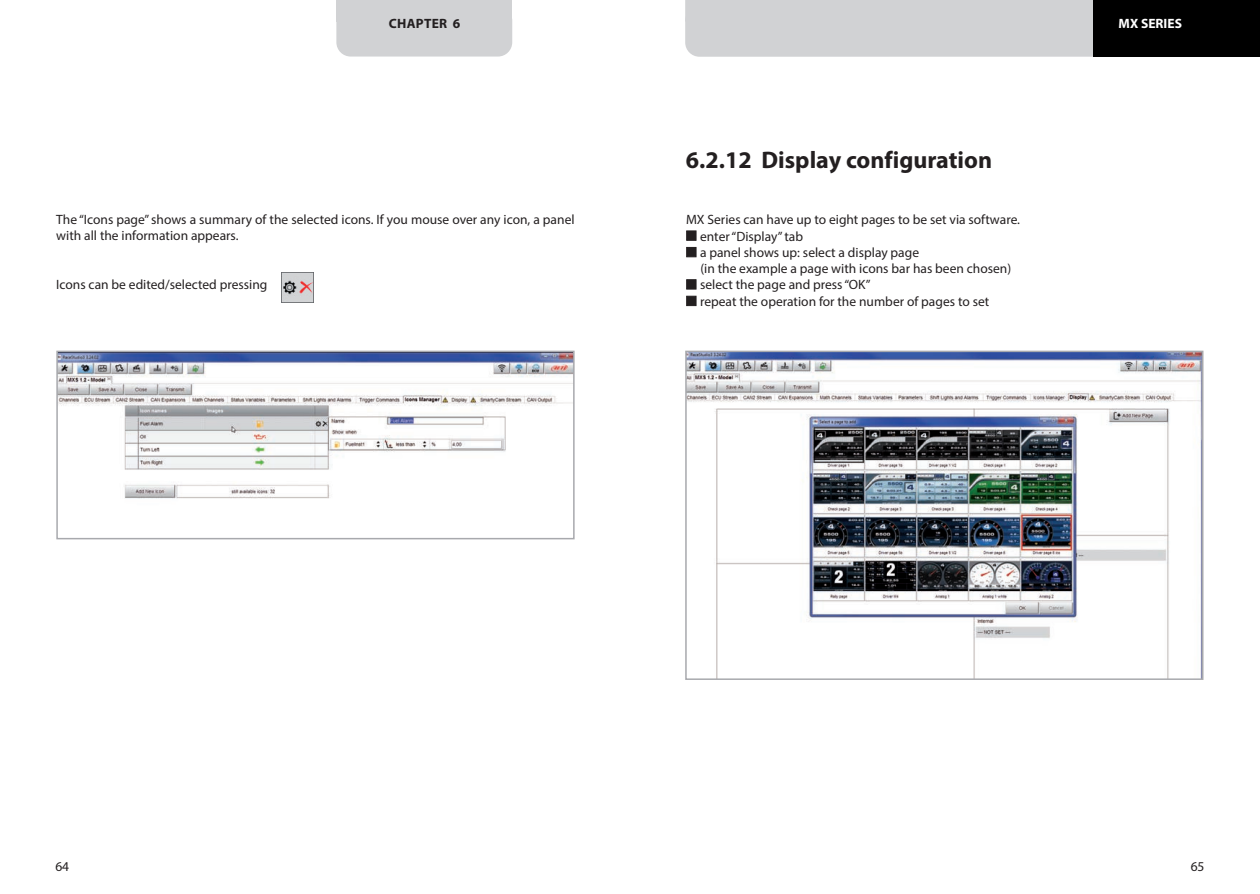
<style>
.page{position:relative;width:1260px;height:894px;background:#fff}
.page>*{position:absolute;margin:0;border:0;box-sizing:border-box;transform-origin:0 0}
.t1{font:700 24px "Myriad Pro";color:#231f20}
.t2{font:13.5px/16.2px "Myriad Pro";color:#231f20}
.t3{font:700 13.5px "Myriad Pro";letter-spacing:.02em;color:#231f20}
.t4{font:700 13.5px "Myriad Pro";color:#fff}
</style>
<div class="page">
<img style="left:59px;top:353px;width:512px;height:146px">
<div style="left:56px;top:350px;width:518px;height:189px;border:2px solid #a8a9ad"></div>
<img style="left:688px;top:353px;width:512px;height:323px">
<div style="left:685px;top:350px;width:518px;height:329px;border:2px solid #a8a9ad"></div>
<div style="left:685px;top:0;width:557px;height:22px;background:#d1d2d4"></div>
<div style="left:685px;top:7px;width:557px;height:50px;background:#d1d2d4;border-radius:14px"></div>
<div style="left:1092px;top:0;width:167px;height:57px;background:#000"></div>
<div style="left:336px;top:0;width:176px;height:21px;background:#d1d2d4"></div>
<div style="left:336px;top:6px;width:176px;height:51px;background:#d1d2d4;border-radius:14px"></div>
<img style="left:282px;top:272px;width:31px;height:30px">
<p class="t3" style="left:389px;top:19px;width:73px">CHAPTER 6</p>
<p class="t4" style="left:1118px;top:19px;width:65px">MX SERIES</p>
<p class="t2" style="left:56px;top:212px;width:519px">The “Icons page” shows a summary of the selected icons. If you mouse over any icon, a panel with all the information appears.</p>
<p class="t2" style="left:56px;top:277px;width:212px">Icons can be edited/selected pressing</p>
<h1 class="t1" style="left:686px;top:151px;width:307px">6.2.12 Display configuration</h1>
<p class="t2" style="left:686px;top:212px;width:335px">MX Series can have up to eight pages to be set via software.</p>
<p class="t2" style="left:686px;top:229px;width:118px">■ enter “Display” tab</p>
<p class="t2" style="left:700px;top:245px;width:312px;text-indent:-14px">■ a panel shows up: select a display page<br>(in the example a page with icons bar has been chosen)</p>
<p class="t2" style="left:686px;top:278px;width:186px">■ select the page and press “OK”</p>
<p class="t2" style="left:686px;top:294px;width:304px">■ repeat the operation for the number of pages to set</p>
<p class="t2" style="left:56px;top:858px;width:15px">64</p>
<p class="t2" style="left:1190px;top:858px;width:15px">65</p>
</div>
